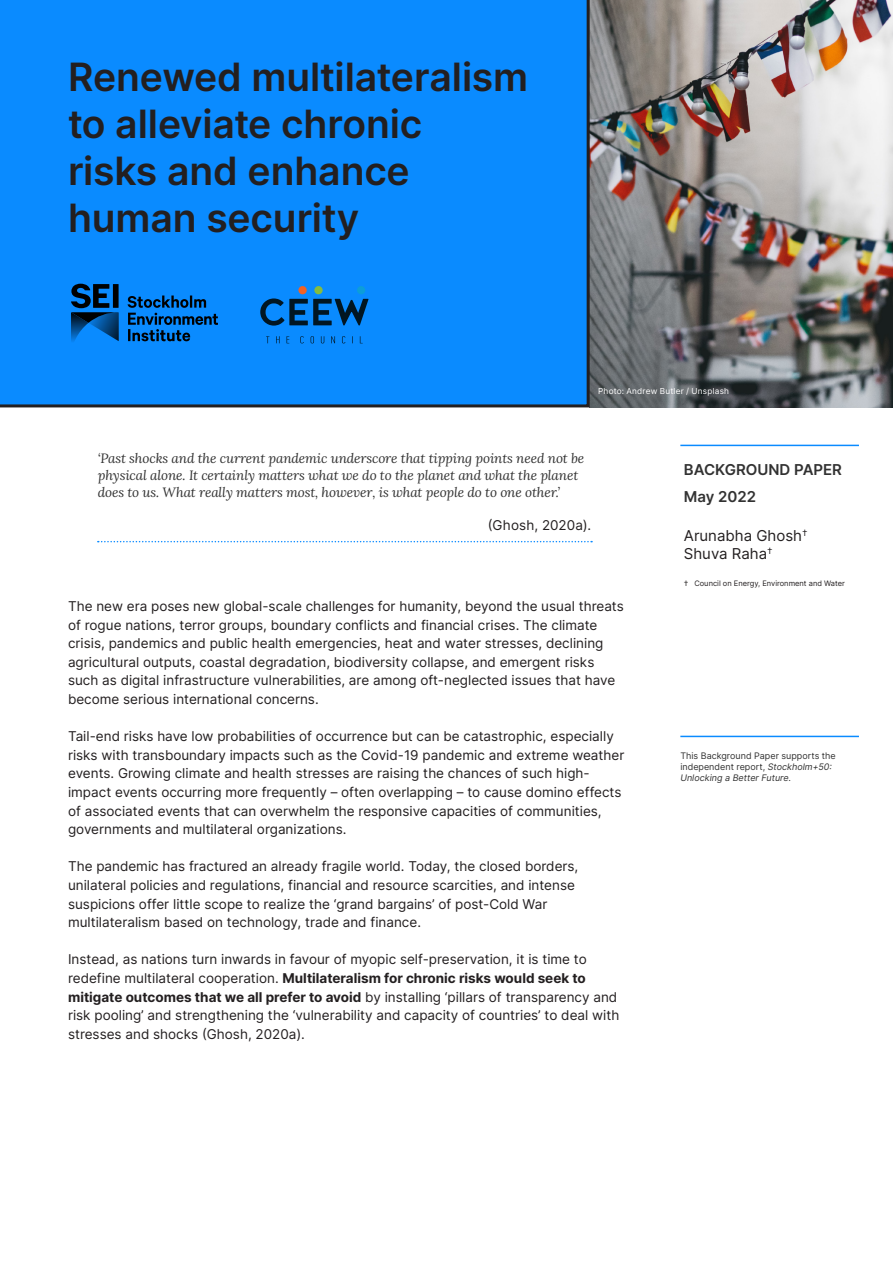
<style>
.page{position:relative;width:893px;height:1263px;background:#fff}
.page>*{position:absolute;margin:0;border:0;box-sizing:border-box;transform-origin:0 0}
.Cover_title{font:600 39px/46.8px "Inter";letter-spacing:-.005em;color:#231f20}
.t1{font:15px/18px "Inter";color:#231f20}
.M_Authors{font:600 15px "Inter";color:#323232}
.Source_for_indente{font:13.5px/18.6px "Inter";color:#231f20}
.Indented_quote_in{font:italic 13.5px/16.8px "Lora";letter-spacing:-.01em;color:#323232}
.M_Authors-2{font:9px/10.8px "Inter";color:#323232}
.Source{font:8.25px "Inter";letter-spacing:.025em;color:#fff}
.t2{font:7.5px "Inter";color:#231f20}
.s1{font-weight:700}
.s2{font-style:italic}
</style>
<div class="page">
<img style="left:590px;top:0;width:303px;height:407px">
<div style="left:0;top:0;width:590px;height:407px;background:#0a8bff"></div>
<svg style="left:71px;top:284px;width:48px;height:75px;background:#065aa5"></svg>
<svg style="left:128px;top:295px;width:90px;height:46px;background:#0662b5"></svg>
<svg style="left:260px;top:298px;width:108px;height:28px;background:#05589e"></svg>
<div style="left:298px;top:286px;width:9px;height:8px;background:#f26224;border-radius:50%"></div>
<div style="left:314px;top:286px;width:9px;height:8px;background:#85bc40;border-radius:50%"></div>
<div style="left:357px;top:286px;width:8px;height:8px;background:#0c9ed9;border-radius:50%"></div>
<svg style="left:266px;top:336px;width:97px;height:7px"></svg>
<hr style="left:680px;top:736px;width:179px;height:1px;background:#0a8bff">
<hr style="left:680px;top:445px;width:179px;height:1px;background:#0a8bff">
<svg style="left:98px;top:541px;width:494px;height:1px"></svg>
<p class="Cover_title" style="left:68px;top:53px;width:462px">Renewed multilateralism to alleviate chronic<br>risks and enhance human security</p>
<p class="Source" style="left:598px;top:385px;width:132px">Photo: Andrew Butler / Unsplash</p>
<p class="Indented_quote_in" style="left:98px;top:450px;width:488px">‘Past shocks and the current pandemic underscore that tipping points need not be physical alone. It certainly matters what we do to the planet and what the planet does to us. What really matters most, however, is what people do to one other.’</p>
<p class="Source_for_indente" style="left:488px;top:515px;width:105px">(Ghosh, 2020a).</p>
<p class="M_Authors" style="left:684px;top:459px;width:160px">BACKGROUND PAPER</p>
<p class="M_Authors" style="left:684px;top:485px;width:74px">May 2022</p>
<p class="t1" style="left:684px;top:526px;width:125px">Arunabha Ghosh<sup>†<br></sup>Shuva Raha<sup>†</sup></p>
<p class="t2" style="left:684px;top:578px;width:163px">† Council on Energy, Environment and Water</p>
<p class="Source_for_indente" style="left:68px;top:596px;width:557px">The new era poses new global-scale challenges for humanity, beyond the usual threats of rogue nations, terror groups, boundary conflicts and financial crises. The climate crisis, pandemics and public health emergencies, heat and water stresses, declining agricultural outputs, coastal degradation, biodiversity collapse, and emergent risks such as digital infrastructure vulnerabilities, are among oft-neglected issues that have become serious international concerns.</p>
<p class="Source_for_indente" style="left:68px;top:727px;width:558px">Tail-end risks have low probabilities of occurrence but can be catastrophic, especially risks with transboundary impacts such as the Covid-19 pandemic and extreme weather events. Growing climate and health stresses are raising the chances of such high&shy;impact events occurring more frequently – often overlapping – to cause domino effects of associated events that can overwhelm the responsive capacities of communities, governments and multilateral organizations.</p>
<p class="Source_for_indente" style="left:68px;top:857px;width:512px">The pandemic has fractured an already fragile world. Today, the closed borders, unilateral policies and regulations, financial and resource scarcities, and intense suspicions offer little scope to realize the ‘grand bargains’ of post-Cold War multilateralism based on technology, trade and finance.</p>
<p class="Source_for_indente" style="left:68px;top:950px;width:553px">Instead, as nations turn inwards in favour of myopic self-preservation, it is time to redefine multilateral cooperation. <span class="s1">Multilateralism for chronic risks would seek to mitigate outcomes that we all prefer to avoid</span> by installing ‘pillars of transparency and risk pooling’ and strengthening the ‘vulnerability and capacity of countries’ to deal with stresses and shocks (Ghosh, 2020a).</p>
<p class="M_Authors-2" style="left:680px;top:750px;width:157px">This Background Paper supports the independent report, <span class="s2">Stockholm+50:<br>Unlocking a Better Future.</span></p>
</div>
